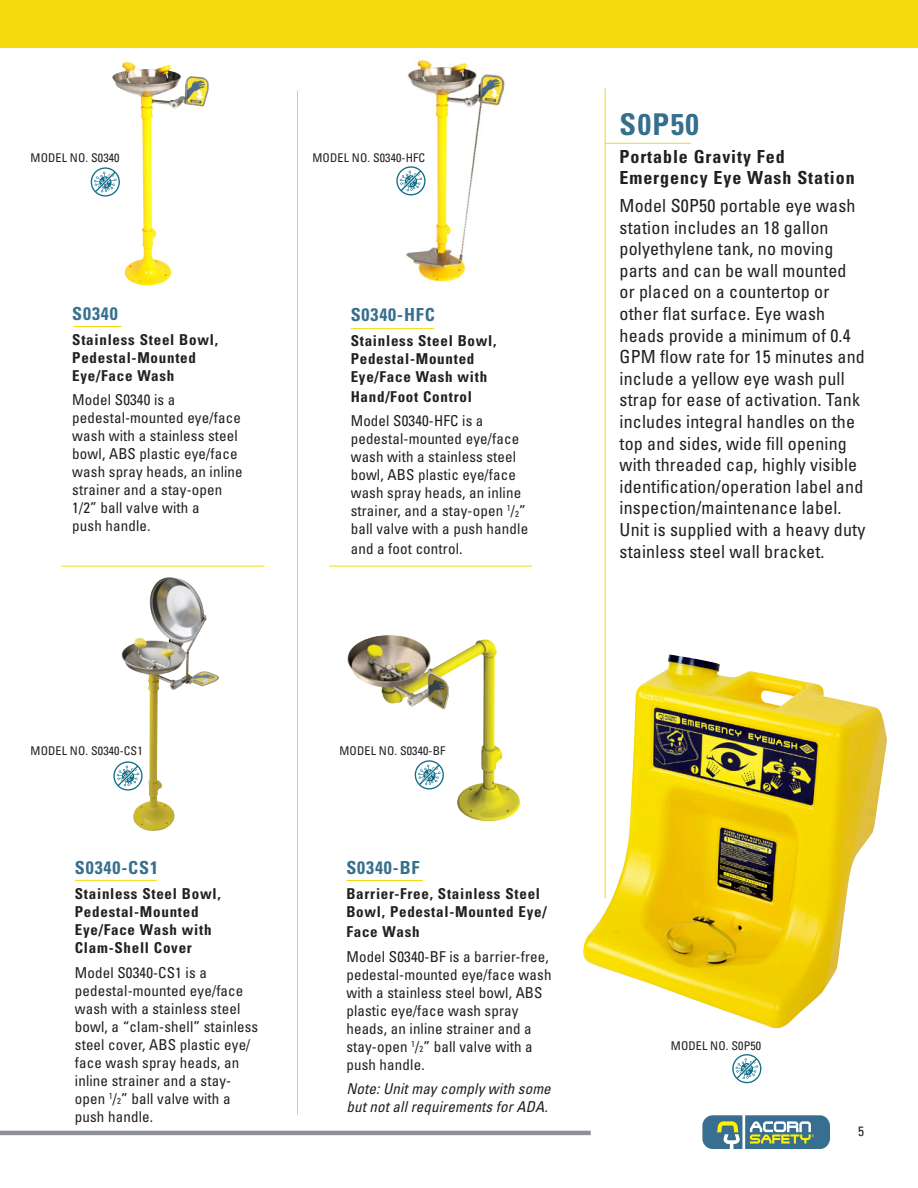
<style>
.page{position:relative;width:918px;height:1188px;background:#fff}
.page>*{position:absolute;margin:0;border:0;box-sizing:border-box;transform-origin:0 0}
.t1{font:700 condensed 30px "Univers";letter-spacing:.05em;color:#366f8e}
.t2{font:condensed 18px/21.6px "Univers";letter-spacing:.01em;color:#231f20}
.t3{font:700 condensed 18px/21px "Univers";letter-spacing:.05em;color:#231f20}
.t4{font:700 condensed 18px "Univers";letter-spacing:.05em;color:#366f8e}
.t5{font:condensed 15px/18px "Univers";letter-spacing:.01em;color:#231f20}
.t6{font:700 condensed 15px/18px "Univers";letter-spacing:.05em;color:#231f20}
.t7{font:italic condensed 15px/18px "Univers";letter-spacing:.01em;color:#231f20}
.standard_equip{font:condensed 13.5px "Univers";color:#231f20}
.t8{font:condensed 12px "Univers";letter-spacing:.01em;color:#231f20}
.s1{font-size:8.7px}
</style>
<div class="page">
<svg style="left:702px;top:1115px;width:128px;height:34px;background:#6b9193"></svg>
<hr style="left:0;top:1131px;width:591px;height:4px;background:#8d9096">
<div style="left:0;top:0;width:918px;height:47px;background:#f4db0d"></div>
<hr style="left:297px;top:91px;width:1px;height:1024px;background:#f4db0d">
<hr style="left:62px;top:566px;width:203px;height:1px;background:#f4db0d">
<hr style="left:329px;top:566px;width:203px;height:1px;background:#f4db0d">
<img style="left:376px;top:47px;width:147px;height:235px">
<hr style="left:351px;top:328px;width:83px;height:1px;background:#f4db0d">
<img style="left:121px;top:577px;width:98px;height:254px">
<hr style="left:75px;top:880px;width:82px;height:1px;background:#f4db0d">
<img style="left:347px;top:635px;width:173px;height:187px">
<hr style="left:605px;top:143px;width:86px;height:1px;background:#f4db0d">
<hr style="left:605px;top:88px;width:1px;height:811px;background:#f4db0d">
<img style="left:583px;top:654px;width:304px;height:375px">
<hr style="left:346px;top:880px;width:77px;height:1px;background:#f4db0d">
<img style="left:112px;top:63px;width:97px;height:222px">
<hr style="left:73px;top:326px;width:49px;height:1px;background:#f4db0d">
<svg style="left:113px;top:761px;width:30px;height:30px"></svg>
<svg style="left:415px;top:760px;width:29px;height:30px"></svg>
<svg style="left:396px;top:166px;width:30px;height:30px"></svg>
<svg style="left:91px;top:167px;width:29px;height:30px"></svg>
<svg style="left:732px;top:1054px;width:29px;height:29px"></svg>
<p class="t8" style="left:31px;top:150px;width:90px">MODEL NO. S0340</p>
<p class="t8" style="left:313px;top:150px;width:114px">MODEL NO. S0340-HFC</p>
<p class="t4" style="left:72px;top:302px;width:47px">S0340</p>
<p class="t6" style="left:72px;top:330px;width:147px">Stainless Steel Bowl,<br>Pedestal-Mounted<br>Eye/Face Wash</p>
<p class="t5" style="left:72px;top:391px;width:172px">Model S0340 is a pedestal-mounted eye/face wash with a stainless steel bowl, ABS plastic eye/face wash spray heads, an inline strainer and a stay-open<br>1/2” ball valve with a<br>push handle.</p>
<p class="t4" style="left:351px;top:304px;width:86px">S0340-HFC</p>
<p class="t6" style="left:351px;top:331px;width:147px">Stainless Steel Bowl,<br>Pedestal-Mounted<br>Eye/Face Wash with</p>
<p class="t6" style="left:351px;top:387px;width:123px">Hand/Foot Control</p>
<p class="t5" style="left:351px;top:412px;width:179px">Model S0340-HFC is a pedestal-mounted eye/face wash with a stainless steel bowl, ABS plastic eye/face wash spray heads, an inline strainer, and a stay-open <sup>1</sup>/<span class="s1">2</span>” ball valve with a push handle</p>
<p class="t5" style="left:351px;top:540px;width:113px">and a foot control.</p>
<p class="t1" style="left:620px;top:106px;width:81px">S0P50</p>
<p class="t3" style="left:620px;top:145px;width:237px">Portable Gravity Fed<br>Emergency Eye Wash Station</p>
<p class="t2" style="left:620px;top:194px;width:247px">Model S0P50 portable eye wash station includes an 18 gallon polyethylene tank, no moving parts and can be wall mounted or placed on a countertop or other flat surface. Eye wash heads provide a minimum of 0.4<br>GPM flow rate for 15 minutes and include a yellow eye wash pull strap for ease of activation. Tank includes integral handles on the top and sides, wide fill opening with threaded cap, highly visible identification/operation label and inspection/maintenance label.<br>Unit is supplied with a heavy duty stainless steel wall bracket.</p>
<p class="t8" style="left:31px;top:743px;width:114px">MODEL NO. S0340-CS1</p>
<p class="t8" style="left:340px;top:743px;width:107px">MODEL NO. S0340-BF</p>
<p class="t4" style="left:75px;top:857px;width:85px">S0340-CS1</p>
<p class="t6" style="left:75px;top:884px;width:147px">Stainless Steel Bowl,<br>Pedestal-Mounted<br>Eye/Face Wash with<br>Clam-Shell Cover</p>
<p class="t5" style="left:75px;top:963px;width:185px">Model S0340-CS1 is a pedestal-mounted eye/face wash with a stainless steel bowl, a “clam-shell” stainless steel cover, ABS plastic eye/ face wash spray heads, an inline strainer and a stay&shy;open <sup>1</sup>/<span class="s1">2</span>” ball valve with a push handle.</p>
<p class="t4" style="left:346px;top:857px;width:75px">S0340-BF</p>
<p class="t6" style="left:346px;top:884px;width:202px">Barrier-Free, Stainless Steel<br>Bowl, Pedestal-Mounted Eye/</p>
<p class="t6" style="left:346px;top:922px;width:75px">Face Wash</p>
<p class="t5" style="left:346px;top:947px;width:207px">Model S0340-BF is a barrier-free, pedestal-mounted eye/face wash with a stainless steel bowl, ABS plastic eye/face wash spray heads, an inline strainer and a stay-open <sup>1</sup>/<span class="s1">2</span>” ball valve with a push handle.</p>
<p class="t7" style="left:346px;top:1080px;width:206px">Note: Unit may comply with some but not all requirements for ADA.</p>
<p class="t8" style="left:671px;top:1038px;width:92px">MODEL NO. S0P50</p>
<p class="standard_equip" style="left:858px;top:1122px;width:7px">5</p>
</div>
